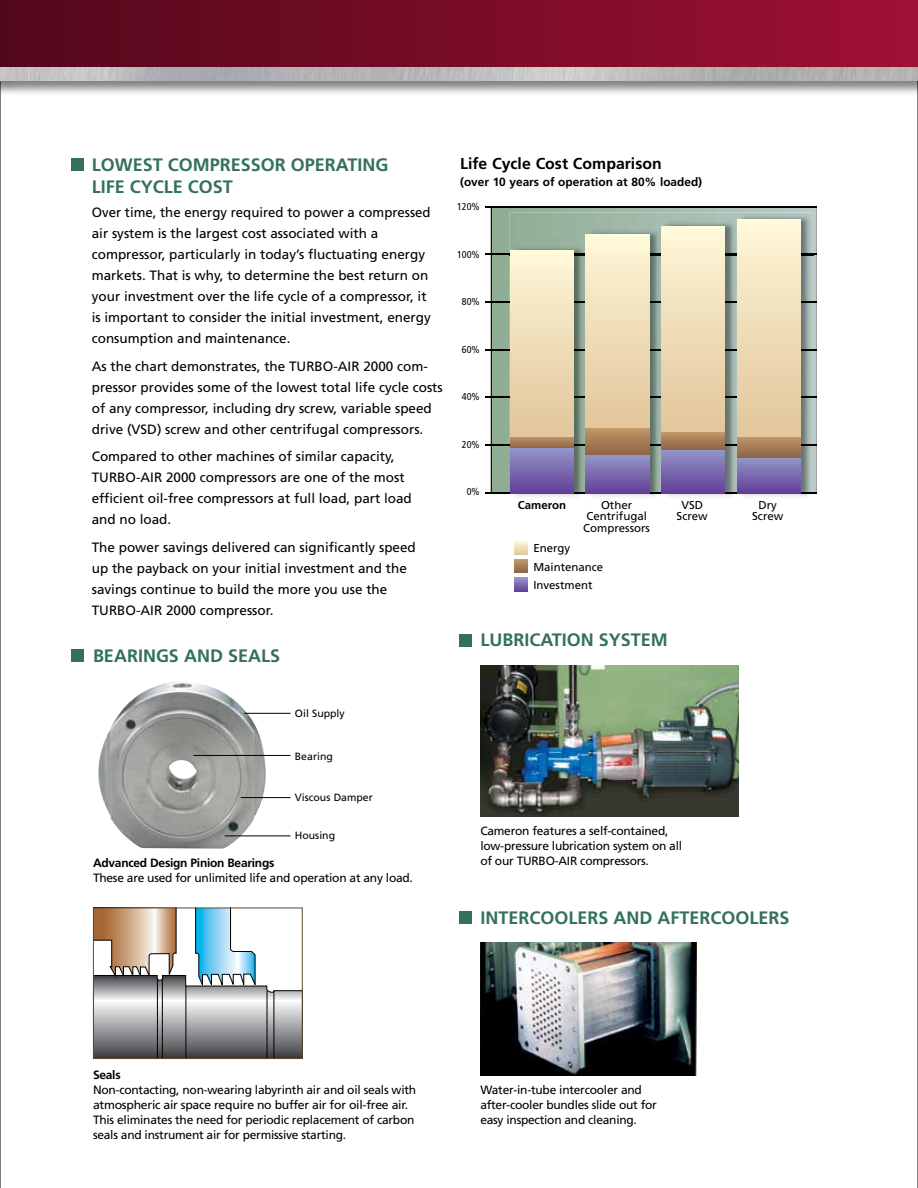
<style>
.page{position:relative;width:918px;height:1188px;background:#fff}
.page>*{position:absolute;margin:0;border:0;box-sizing:border-box;transform-origin:0 0}
.t1{font:700 18px "Frutiger LT Std";color:#34715b}
.t2{font:700 15.75px "Frutiger LT Std";color:#000}
.t3{font:13.5px/21px "Frutiger LT Std";color:#000}
.t4{font:12px/15px "Frutiger LT Std";letter-spacing:-.02em;color:#000}
.t5{font:700 12px "Frutiger LT Std";letter-spacing:-.02em;color:#000}
.t6{font:700 11.85px "Frutiger LT Std";color:#000}
.t7{font:11.4px/11.4px "Frutiger LT Std";color:#000;text-align:center}
.t8{font:700 11.4px "Frutiger LT Std";color:#000}
.t9{font:10.5px "Frutiger LT Std";color:#000}
.t10{font:condensed 10.05px "Frutiger LT Std";color:#000}
</style>
<div class="page">
<hr style="left:0;top:0;width:1px;height:1188px;background:#000">
<hr style="left:917px;top:0;width:1px;height:1188px;background:#000">
<div style="left:459px;top:634px;width:13px;height:12px;background:#34715b"></div>
<img style="left:480px;top:665px;width:259px;height:151px">
<div style="left:459px;top:911px;width:13px;height:13px;background:#34715b"></div>
<img style="left:480px;top:943px;width:217px;height:133px">
<div style="left:0;top:0;width:918px;height:68px;background:linear-gradient(to right,#52081b,#9f1035)"></div>
<div style="left:0;top:66px;width:918px;height:30px;background:#000;opacity:.5"></div>
<img style="left:0;top:68px;width:917px;height:13px">
<hr style="left:917px;top:66px;width:1px;height:30px;background:#000;opacity:.5">
<svg style="left:917px;top:68px;width:1px;height:13px"></svg>
<div style="left:72px;top:158px;width:12px;height:13px;background:#34715b"></div>
<svg style="left:491px;top:207px;width:326px;height:285px;background:#8ba391"></svg>
<hr style="left:485px;top:206px;width:332px;height:1px;background:#000">
<hr style="left:485px;top:254px;width:332px;height:1px;background:#000">
<hr style="left:485px;top:302px;width:332px;height:1px;background:#000">
<hr style="left:485px;top:349px;width:332px;height:1px;background:#000">
<hr style="left:485px;top:397px;width:332px;height:1px;background:#000">
<hr style="left:485px;top:444px;width:332px;height:2px;background:#000">
<hr style="left:485px;top:492px;width:332px;height:1px;background:#000">
<img style="left:509px;top:212px;width:304px;height:285px">
<img style="left:509px;top:254px;width:304px;height:1px">
<img style="left:509px;top:302px;width:304px;height:1px">
<img style="left:509px;top:349px;width:304px;height:1px">
<img style="left:509px;top:397px;width:304px;height:1px">
<img style="left:509px;top:492px;width:304px;height:2px">
<svg style="left:510px;top:436px;width:64px;height:12px"></svg>
<div style="left:510px;top:251px;width:64px;height:185px;background:linear-gradient(to bottom,#fef7d7,#e2c59b)"></div>
<div style="left:586px;top:428px;width:63px;height:28px;background:linear-gradient(to bottom,#c09669,#8f6447)"></div>
<div style="left:586px;top:235px;width:63px;height:193px;background:linear-gradient(to bottom,#fef7d7,#e2c59b)"></div>
<svg style="left:662px;top:431px;width:63px;height:19px"></svg>
<div style="left:662px;top:226px;width:63px;height:205px;background:linear-gradient(to bottom,#fef7d7,#e2c59b)"></div>
<div style="left:510px;top:448px;width:64px;height:45px;background:linear-gradient(to bottom,#9294c8,#633f97)"></div>
<svg style="left:586px;top:456px;width:63px;height:37px;background:#7a69af"></svg>
<div style="left:662px;top:450px;width:63px;height:43px;background:linear-gradient(to bottom,#9294c8,#633f97)"></div>
<svg style="left:737px;top:458px;width:63px;height:35px;background:#7a69af"></svg>
<div style="left:737px;top:436px;width:63px;height:22px;background:linear-gradient(to bottom,#c1976a,#8f6547)"></div>
<div style="left:737px;top:219px;width:63px;height:217px;background:linear-gradient(to bottom,#fef7d7,#e2c59b)"></div>
<svg style="left:514px;top:541px;width:14px;height:14px"></svg>
<svg style="left:514px;top:560px;width:14px;height:13px"></svg>
<svg style="left:514px;top:578px;width:14px;height:13px"></svg>
<div style="left:72px;top:649px;width:12px;height:13px;background:#34715b"></div>
<img style="left:98px;top:681px;width:169px;height:168px">
<hr style="left:244px;top:713px;width:47px;height:1px;background:#000">
<hr style="left:193px;top:755px;width:98px;height:1px;background:#000">
<hr style="left:241px;top:797px;width:50px;height:1px;background:#000">
<hr style="left:225px;top:835px;width:66px;height:1px;background:#000">
<svg style="left:95px;top:910px;width:206px;height:147px"></svg>
<hr style="left:162px;top:979px;width:1px;height:80px;background:#000">
<hr style="left:157px;top:979px;width:1px;height:80px;background:#000">
<hr style="left:186px;top:986px;width:1px;height:73px;background:#000">
<hr style="left:267px;top:990px;width:1px;height:69px;background:#000">
<hr style="left:274px;top:991px;width:1px;height:68px;background:#000">
<div style="left:93px;top:908px;width:210px;height:151px;border:1px solid #5d4935"></div>
<h1 class="t1" style="left:92px;top:154px;width:114px">LOWE ST COMPRE</h1>
<h1 class="t1" style="left:241px;top:154px;width:118px">SSOR OPERATING</h1>
<h1 class="t1" style="left:92px;top:176px;width:142px">LI FE CYCLE COST</h1>
<p class="t3" style="left:92px;top:202px;width:341px">Over time, the energy required to power a compressed air system is the largest cost associated with a compressor, particularly in today’s fluctuating energy markets. That is why, to determine the best return on your investment over the life cycle of a compressor, it is important to consider the initial investment, energy consumption and maintenance.</p>
<p class="t3" style="left:92px;top:355px;width:352px">As the chart demonstrates, the TURBO-AIR 2000 com&shy;pressor provides some of the lowest total life cycle costs of any compressor, including dry screw, variable speed drive (VSD) screw and other centrifugal compressors.</p>
<p class="t3" style="left:92px;top:446px;width:304px">Compared to other machines of similar capacity,<br>Turbo</p>
<p class="t3" style="left:92px;top:467px;width:322px;text-indent:44px">-Air 2000 compressors are one of the most efficient oil-free compressors at full load, part load and no load.</p>
<p class="t3" style="left:92px;top:537px;width:326px">The power savings delivered can significantly speed up the payback on your initial investment and the savings continue to build the more you use the<br>Turbo</p>
<p class="t3" style="left:136px;top:600px;width:139px">-Air 2000 compressor.</p>
<h1 class="t1" style="left:93px;top:645px;width:45px">BEARING</h1>
<h1 class="t1" style="left:169px;top:645px;width:113px">S AND SEALS</h1>
<p class="t2" style="left:460px;top:155px;width:203px">Life Cycle Cost Comparison</p>
<p class="t6" style="left:460px;top:175px;width:244px">(over 10 years of operation at 80% loaded)</p>
<p class="t10" style="left:457px;top:201px;width:24px">120%</p>
<p class="t10" style="left:457px;top:249px;width:24px">100%</p>
<p class="t10" style="left:462px;top:296px;width:19px">80%</p>
<p class="t10" style="left:462px;top:344px;width:19px">60%</p>
<p class="t10" style="left:462px;top:391px;width:19px">40%</p>
<p class="t10" style="left:462px;top:439px;width:19px">20%</p>
<p class="t10" style="left:467px;top:486px;width:15px">0%</p>
<p class="t8" style="left:518px;top:498px;width:50px">Cameron</p>
<p class="t7" style="left:583px;top:499px;width:68px">Other<br>Centrifugal<br>Compressors</p>
<p class="t7" style="left:677px;top:499px;width:33px">VSD<br>Screw</p>
<p class="t7" style="left:752px;top:499px;width:33px">Dry<br>Screw</p>
<p class="t7" style="left:533px;top:539px;width:71px;line-height:18.3px;text-align:left">Energy<br>Maintenance<br>Investment</p>
<h1 class="t1" style="left:480px;top:630px;width:11px">LUBRI</h1>
<h1 class="t1" style="left:529px;top:630px;width:115px">CATI ON SYSTEM</h1>
<p class="t9" style="left:295px;top:708px;width:51px">Oil Supply</p>
<p class="t9" style="left:295px;top:750px;width:39px">Bearing</p>
<p class="t9" style="left:295px;top:792px;width:79px">Viscous Damper</p>
<p class="t9" style="left:295px;top:829px;width:42px">Housing</p>
<p class="t5" style="left:93px;top:856px;width:183px">Advanced Design Pinion Bearings</p>
<p class="t4" style="left:93px;top:870px;width:321px">These are used for unlimited life and operation at any load.</p>
<p class="t4" style="left:480px;top:823px;width:203px">Cameron features a self-contained, low-pressure lubrication system on all of our TURBO-AIR compressors.</p>
<h1 class="t1" style="left:480px;top:907px;width:63px">Intercoo</h1>
<h1 class="t1" style="left:568px;top:907px;width:156px">lers and Aftercoo</h1>
<h1 class="t1" style="left:749px;top:907px;width:39px">lers</h1>
<p class="t5" style="left:93px;top:1068px;width:29px">Seals</p>
<p class="t4" style="left:93px;top:1083px;width:325px">Non-contacting, non-wearing labyrinth air and oil seals with atmospheric air space require no buffer air for oil-free air.<br>This eliminates the need for periodic replacement of carbon seals and instrument air for permissive starting.</p>
<p class="t4" style="left:480px;top:1082px;width:178px">Water-in-tube intercooler and after-cooler bundles slide out for easy inspection and cleaning.</p>
</div>
